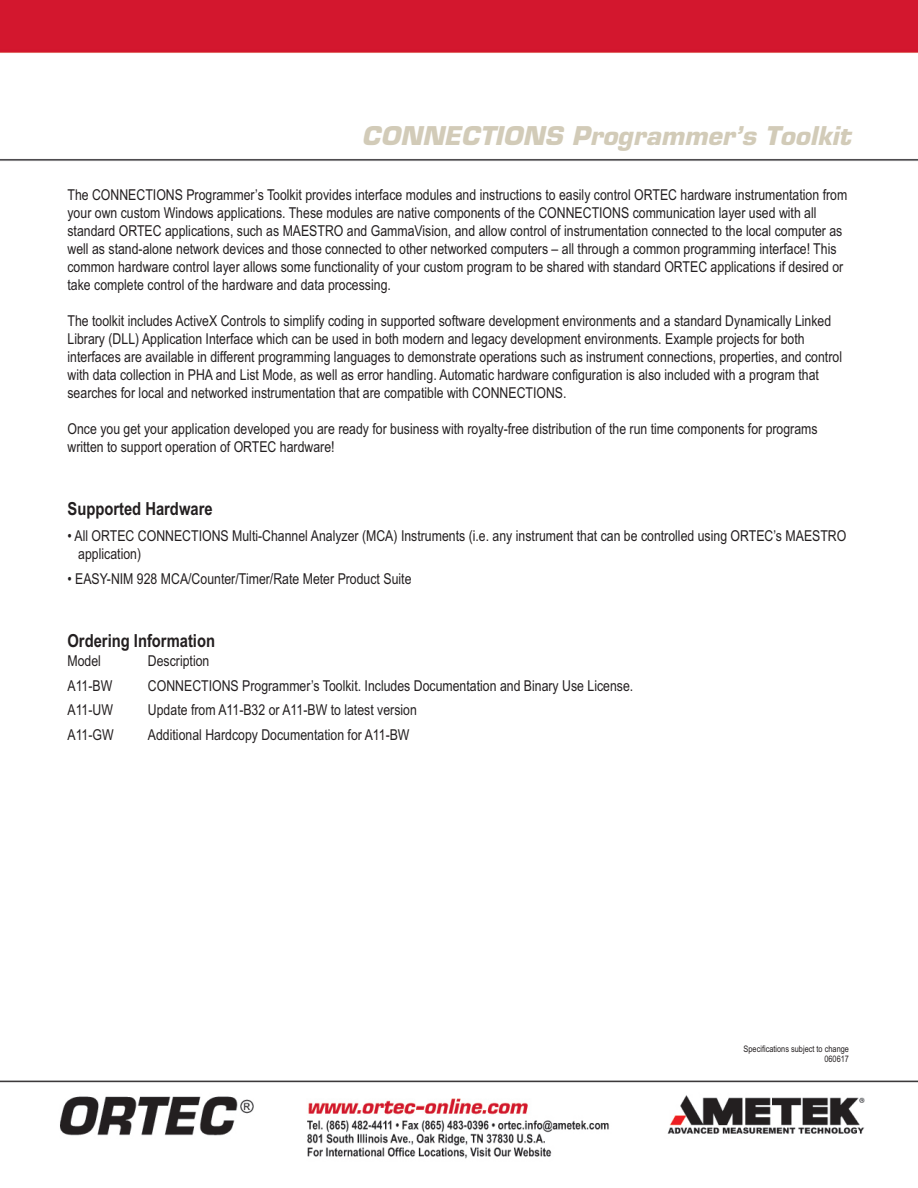
<style>
.page{position:relative;width:918px;height:1188px;background:#fff}
.page>*{position:absolute;margin:0;border:0;box-sizing:border-box;transform-origin:0 0}
.t1{font:27px "EGG Eurostile";color:#d2cbb8}
.t2{font:700 18px "Arial Narrow";color:#231f20}
.t3{font:15px/18px "Arial Narrow";color:#231f20}
.t4{font:9px/10.8px "Arial Narrow";color:#231f20;text-align:right}
</style>
<div class="page">
<img style="left:0;top:0;width:918px;height:1159px">
<h1 class="t1" style="left:362px;top:120px;width:490px">CONNECTIONS Programmer’s Toolkit</h1>
<p class="t3" style="left:68px;top:186px;width:781px">The CONNECTIONS Programmer’s Toolkit provides interface modules and instructions to easily control ORTEC hardware instrumentation from your own custom Windows applications. These modules are native components of the CONNECTIONS communication layer used with all standard ORTEC applications, such as MAESTRO and GammaVision, and allow control of instrumentation connected to the local computer as well as stand-alone network devices and those connected to other networked computers – all through a common programming interface! This common hardware control layer allows some functionality of your custom program to be shared with standard ORTEC applications if desired or take complete control of the hardware and data processing.</p>
<p class="t3" style="left:68px;top:312px;width:776px">The toolkit includes ActiveX Controls to simplify coding in supported software development environments and a standard Dynamically Linked Library (DLL) Application Interface which can be used in both modern and legacy development environments. Example projects for both interfaces are available in different programming languages to demonstrate operations such as instrument connections, properties, and control with data collection in PHA and List Mode, as well as error handling. Automatic hardware configuration is also included with a program that searches for local and networked instrumentation that are compatible with CONNECTIONS.</p>
<p class="t3" style="left:68px;top:420px;width:752px">Once you get your application developed you are ready for business with royalty-free distribution of the run time components for programs written to support operation of ORTEC hardware!</p>
<p class="t2" style="left:68px;top:499px;width:147px">Supported Hardware</p>
<p class="t3" style="left:78px;top:527px;width:770px;text-indent:-11px">• All ORTEC CONNECTIONS Multi-Channel Analyzer (MCA) Instruments (i.e. any instrument that can be controlled using ORTEC’s MAESTRO application)</p>
<p class="t3" style="left:68px;top:570px;width:346px">• EASY-NIM 928 MCA/Counter/Timer/Rate Meter Product Suite</p>
<p class="t2" style="left:68px;top:630px;width:149px">Ordering Information</p>
<p class="t3" style="left:68px;top:652px;width:35px">Model</p>
<p class="t3" style="left:148px;top:652px;width:63px">Description</p>
<p class="t3" style="left:67px;top:677px;width:46px">A11-BW</p>
<p class="t3" style="left:148px;top:677px;width:487px">CONNECTIONS Programmer’s Toolkit. Includes Documentation and Binary Use License.</p>
<p class="t3" style="left:68px;top:701px;width:47px">A11-UW</p>
<p class="t3" style="left:148px;top:701px;width:270px">Update from A11-B32 or A11-BW to latest version</p>
<p class="t3" style="left:68px;top:726px;width:48px">A11-GW</p>
<p class="t3" style="left:148px;top:726px;width:263px">Additional Hardcopy Documentation for A11-BW</p>
<p class="t4" style="left:744px;top:1043px;width:107px">Specifications subject to change<br>060617</p>
</div>
